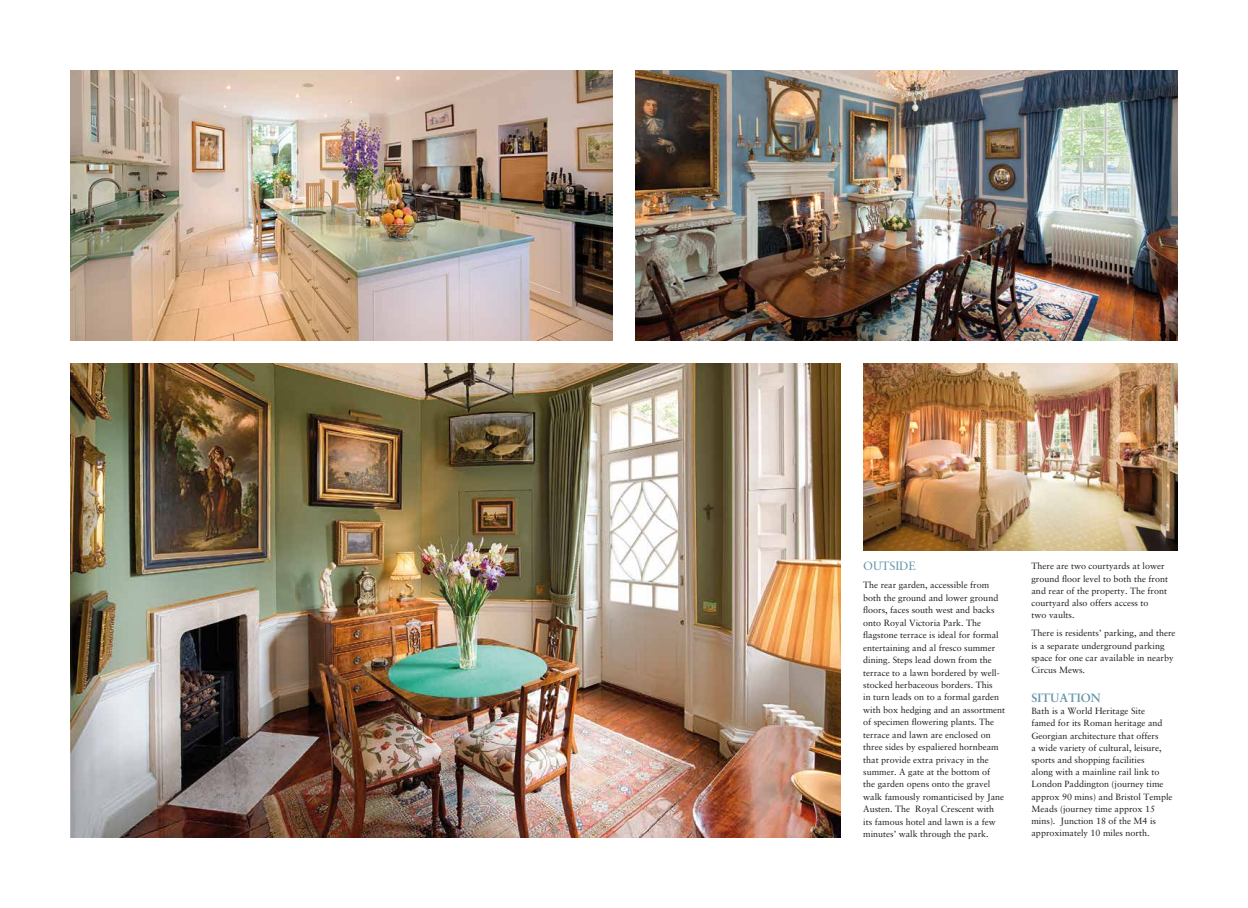
<style>
.page{position:relative;width:1248px;height:908px;background:#fff}
.page>*{position:absolute;margin:0;border:0;box-sizing:border-box;transform-origin:0 0}
.t1{font:700 12px "Sabon";color:#6796aa}
.t2{font:12px "Sabon";color:#6796aa}
.t3{font:9px/12.4px "Sabon";color:#1d1d1b}
</style>
<div class="page">
<img style="left:71px;top:363px;width:769px;height:473px">
<img style="left:71px;top:71px;width:541px;height:270px">
<img style="left:863px;top:363px;width:313px;height:187px">
<img style="left:635px;top:71px;width:541px;height:270px">
<h1 class="t2" style="left:863px;top:558px;width:18px">Outside</h1>
<p class="t3" style="left:863px;top:578px;width:144px">The rear garden, accessible from both the ground and lower ground floors, faces south west and backs onto Royal Victoria Park. The flagstone terrace is ideal for formal entertaining and al fresco summer dining. Steps lead down from the terrace to a lawn bordered by well&shy;stocked herbaceous borders. This<br>in turn leads on to a formal garden with box hedging and an assortment of specimen flowering plants. The terrace and lawn are enclosed on three sides by espaliered hornbeam that provide extra privacy in the summer. A gate at the bottom of<br>the garden opens onto the gravel walk famously romanticised by Jane Austen. The Royal Crescent with its famous hotel and lawn is a few minutes’ walk through the park.</p>
<p class="t3" style="left:1031px;top:560px;width:138px">There are two courtyards at lower ground floor level to both the front and rear of the property. The front courtyard also offers access to<br>two vaults.</p>
<p class="t3" style="left:1031px;top:626px;width:146px">There is residents’ parking, and there is a separate underground parking space for one car available in nearby<br>Circus Mews.</p>
<h1 class="t1" style="left:1031px;top:690px;width:71px">SITUATION</h1>
<p class="t3" style="left:1031px;top:704px;width:143px">Bath is a World Heritage Site<br>famed for its Roman heritage and<br>Georgian architecture that offers<br>a wide variety of cultural, leisure, sports and shopping facilities<br>along with a mainline rail link to<br>London Paddington (journey time approx 90 mins) and Bristol Temple<br>Meads (journey time approx 15 mins). Junction 18 of the M4 is approximately 10 miles north.</p>
</div>
